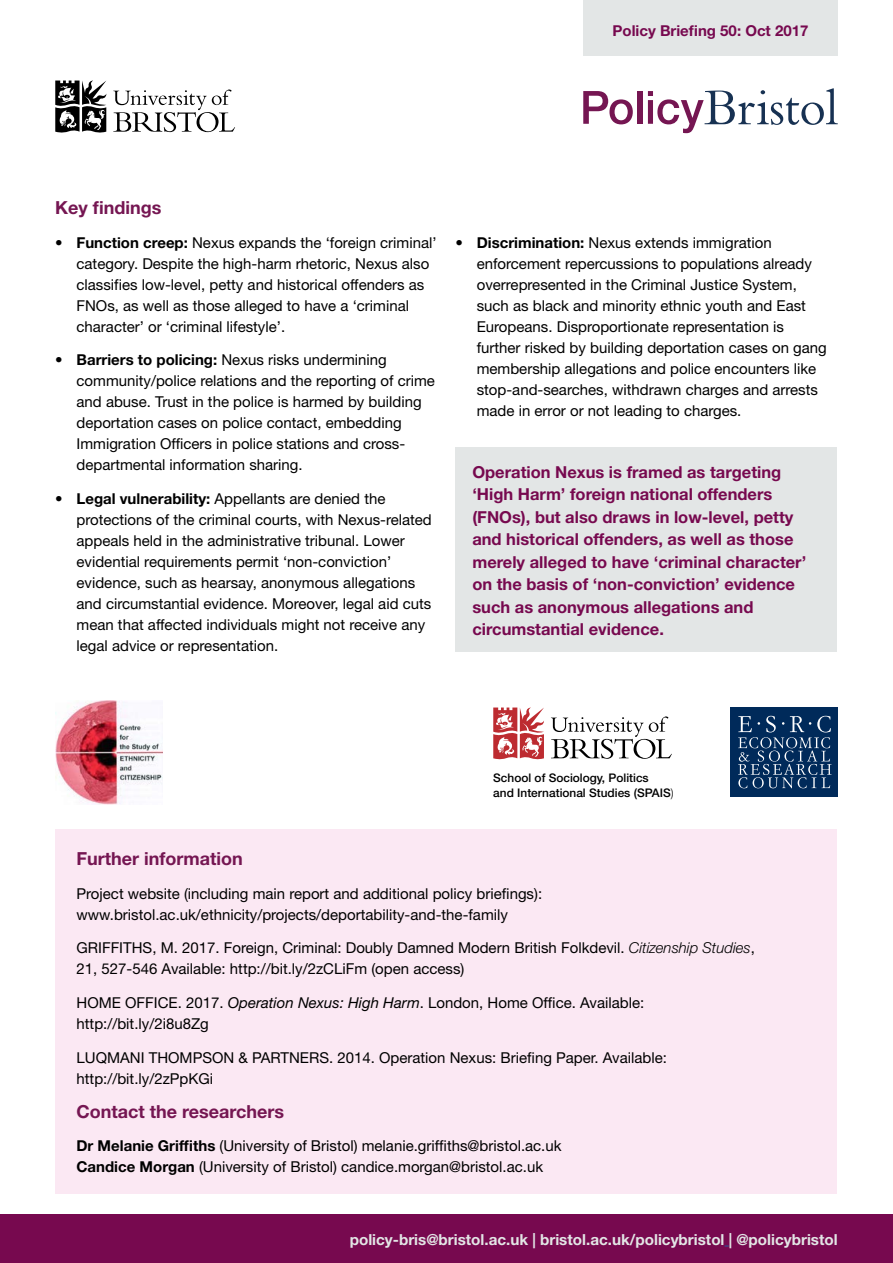
<style>
.page{position:relative;width:893px;height:1263px;background:#fff}
.page>*{position:absolute;margin:0;border:0;box-sizing:border-box;transform-origin:0 0}
.t1{font:700 18px "Helvetica Neue";color:#751652}
.t2{font:700 16.5px/22.5px "Helvetica Neue";color:#77094f}
.t3{font:700 15.3px "Helvetica Neue";color:#e3e6e6}
.t4{font:15px/21px "Helvetica Neue";color:#000}
.t5{font:700 15px "Helvetica Neue";color:#77094f}
.t6{font:500 11.85px/14.2px "Helvetica Neue";color:#000}
.s1{font-weight:700}
.s2{font-weight:300}
.s3{font-weight:300;font-style:italic}
.s4{font-style:italic}
</style>
<div class="page">
<div style="left:0;top:1214px;width:893px;height:49px;background:#77094f"></div>
<div style="left:583px;top:0;width:255px;height:55px;background:#e3e6e6"></div>
<div style="left:55px;top:829px;width:782px;height:365px;background:#fbe8f3"></div>
<svg style="left:113px;top:90px;width:122px;height:42px"></svg>
<svg style="left:55px;top:80px;width:51px;height:53px"></svg>
<svg style="left:583px;top:91px;width:50px;height:33px"></svg>
<div style="left:637px;top:91px;width:5px;height:33px;background:#751652"></div>
<svg style="left:648px;top:88px;width:190px;height:45px"></svg>
<div style="left:731px;top:707px;width:107px;height:90px;background:#002a5a"></div>
<svg style="left:738px;top:716px;width:93px;height:72px"></svg>
<div style="left:455px;top:448px;width:382px;height:204px;background:#e3e6e6"></div>
<svg style="left:551px;top:716px;width:121px;height:43px"></svg>
<svg style="left:493px;top:707px;width:51px;height:52px"></svg>
<img style="left:55px;top:700px;width:107px;height:104px">
<p class="t5" style="left:613px;top:21px;width:197px">Policy Briefing 50: Oct 2017</p>
<p class="t1" style="left:55px;top:196px;width:108px">Key findings</p>
<p class="t4" style="left:77px;top:232px;width:362px;text-indent:-21px">• <span class="s1">Function creep:</span> Nexus expands the ‘foreign criminal’ category. Despite the high-harm rhetoric, Nexus also classifies low-level, petty and historical offenders as FNOs, as well as those alleged to have a ‘criminal character’ or ‘criminal lifestyle’.</p>
<p class="t4" style="left:77px;top:349px;width:360px;text-indent:-21px">• <span class="s1">Barriers to policing:</span> Nexus risks undermining community/police relations and the reporting of crime and abuse. Trust in the police is harmed by building deportation cases on police contact, embedding Immigration Officers in police stations and cross&shy;departmental information sharing.</p>
<p class="t4" style="left:77px;top:488px;width:357px;text-indent:-21px">• <span class="s1">Legal vulnerability:</span> Appellants are denied the protections of the criminal courts, with Nexus-related appeals held in the administrative tribunal. Lower evidential requirements permit ‘non-conviction’ evidence, such as hearsay, anonymous allegations and circumstantial evidence. Moreover, legal aid cuts mean that affected individuals might not receive any legal advice or representation.</p>
<p class="t4" style="left:477px;top:232px;width:352px;text-indent:-21px">• <span class="s1">Discrimination:</span> Nexus extends immigration enforcement repercussions to populations already overrepresented in the Criminal Justice System, such as black and minority ethnic youth and East Europeans. Disproportionate representation is further risked by building deportation cases on gang membership allegations and police encounters like stop-and-searches, withdrawn charges and arrests made in error or not leading to charges.</p>
<p class="t2" style="left:472px;top:460px;width:335px">Operation Nexus is framed as targeting ‘High Harm’ foreign national offenders (FNOs), but also draws in low-level, petty and historical offenders, as well as those merely alleged to have ‘criminal character’ on the basis of ‘non-conviction’ evidence such as anonymous allegations and circumstantial evidence.</p>
<p class="t6" style="left:493px;top:771px;width:182px">School of Sociology, Politics<br>and International Studies (SPAIS<span class="s2">)</span></p>
<p class="t1" style="left:77px;top:847px;width:168px">Further information</p>
<p class="t4" style="left:77px;top:882px;width:467px">Project website (including main report and additional policy briefings): www.bristol.ac.uk/ethnicity/projects/deportability-and-the-family</p>
<p class="t4" style="left:77px;top:937px;width:680px">GRIFFITHS, M. 2017. Foreign, Criminal: Doubly Damned Modern British Folkdevil. <span class="s3">Citizenship Studies</span>,<br>21, 527-546 Available: http://bit.ly/2zCLiFm (open access)</p>
<p class="t4" style="left:77px;top:992px;width:569px">HOME OFFICE. 2017. <span class="s4">Operation Nexus: High Harm</span>. London, Home Office. Available: http://bit.ly/2i8u8Zg</p>
<p class="t4" style="left:77px;top:1047px;width:592px">LUQMANI THOMPSON &amp; PARTNERS. 2014. Operation Nexus: Briefing Paper. Available: http://bit.ly/2zPpKGi</p>
<p class="t1" style="left:77px;top:1100px;width:209px">Contact the researchers</p>
<p class="t4" style="left:77px;top:1135px;width:487px"><span class="s1">Dr Melanie Griffiths</span> (University of Bristol) melanie.griffiths@bristol.ac.uk<br><span class="s1">Candice Morgan</span> (University of Bristol) candice.morgan@bristol.ac.uk</p>
<p class="t3" style="left:350px;top:1229px;width:489px">policy-bris@bristol.ac.uk | bristol.ac.uk/policybristol | @policybristol</p>
</div>
